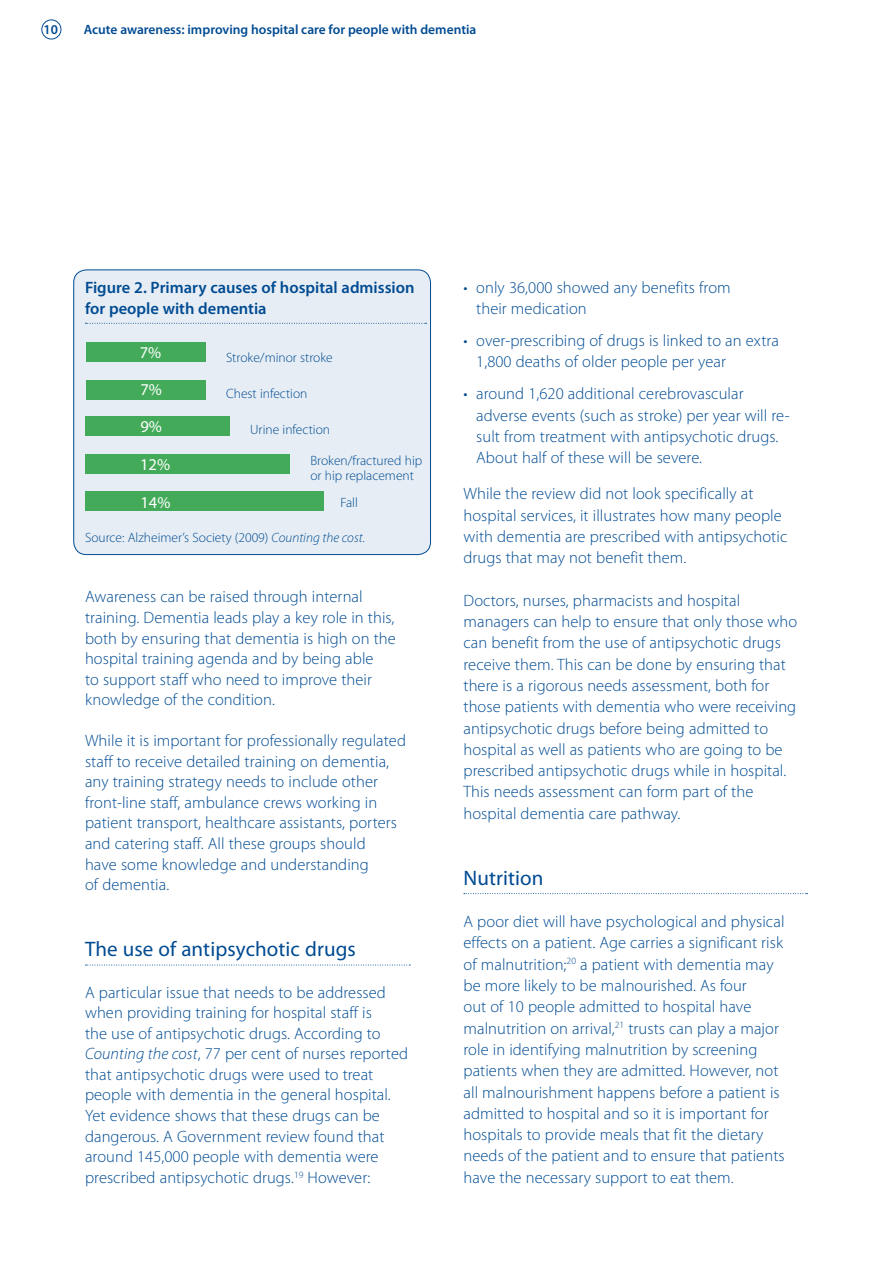
<style>
.page{position:relative;width:893px;height:1263px;background:#fff}
.page>*{position:absolute;margin:0;border:0;box-sizing:border-box;transform-origin:0 0}
.t1{font:21px "Myriad Pro";letter-spacing:.005em;color:#004b92}
.t2{font:300 16.5px/21.3px "Myriad Pro";letter-spacing:.005em;color:#004b92}
.t3{font:600 16.5px/21px "Myriad Pro";color:#004b92}
.t4{font:16.5px "Myriad Pro";color:#fff}
.t5{font:300 13.5px/15px "Myriad Pro";color:#004b92}
.t6{font:600 13.5px "Myriad Pro";color:#004b92}
.s1{font-style:italic}
</style>
<div class="page">
<svg style="left:85px;top:965px;width:325px;height:1px"></svg>
<div style="left:74px;top:270px;width:356px;height:285px;background:#e6edf4;border-radius:13px"></div>
<div style="left:73px;top:269px;width:358px;height:286px;border:1px solid #004b92;border-radius:13px"></div>
<svg style="left:85px;top:323px;width:342px;height:1px"></svg>
<div style="left:86px;top:343px;width:120px;height:19px;background:#43aa59"></div>
<div style="left:86px;top:380px;width:120px;height:19px;background:#43aa59"></div>
<div style="left:85px;top:417px;width:145px;height:19px;background:#43aa59"></div>
<div style="left:86px;top:454px;width:204px;height:19px;background:#43aa59"></div>
<div style="left:85px;top:491px;width:238px;height:20px;background:#43aa59"></div>
<svg style="left:464px;top:893px;width:343px;height:1px"></svg>
<div style="left:41px;top:20px;width:20px;height:19px;border:1px solid #004b92;border-radius:50%"></div>
<p class="t6" style="left:45px;top:22px;width:23px">010</p>
<p class="t6" style="left:84px;top:22px;width:394px">Acute awareness: improving hospital care for people with dementia</p>
<p class="t6" style="left:44px;top:22px;width:16px">10</p>
<p class="t3" style="left:85px;top:278px;width:331px">Figure 2. Primary causes of hospital admission for people with dementia</p>
<p class="t4" style="left:140px;top:344px;width:23px">7%</p>
<p class="t5" style="left:226px;top:350px;width:108px">Stroke/minor stroke</p>
<p class="t4" style="left:140px;top:381px;width:23px">7%</p>
<p class="t4" style="left:140px;top:418px;width:23px">9%</p>
<p class="t4" style="left:140px;top:455px;width:31px">12%</p>
<p class="t4" style="left:140px;top:493px;width:31px">14%</p>
<p class="t5" style="left:226px;top:386px;width:83px">Chest infection</p>
<p class="t5" style="left:250px;top:422px;width:81px">Urine infection</p>
<p class="t5" style="left:310px;top:453px;width:113px">Broken/fractured hip or hip replacement</p>
<p class="t5" style="left:340px;top:495px;width:19px">Fall</p>
<p class="t5" style="left:85px;top:531px;width:282px">Source: Alzheimer’s Society (2009) <span class="s1">Counting the cost.</span></p>
<p class="t2" style="left:85px;top:587px;width:312px;line-height:20.5px">Awareness can be raised through internal training. Dementia leads play a key role in this, both by ensuring that dementia is high on the hospital training agenda and by being able<br>to support staff who need to improve their knowledge of the condition.</p>
<p class="t2" style="left:85px;top:731px;width:322px;line-height:20.5px">While it is important for professionally regulated staff to receive detailed training on dementia, any training strategy needs to include other front-line staff, ambulance crews working in patient transport, healthcare assistants, porters and catering staff. All these groups should<br>have some knowledge and understanding<br>of dementia.</p>
<p class="t1" style="left:85px;top:938px;width:272px">The use of antipsychotic drugs</p>
<p class="t2" style="left:85px;top:982px;width:325px;line-height:20.5px">A particular issue that needs to be addressed when providing training for hospital staff is<br>the use of antipsychotic drugs. According to <span class="s1">Counting the cost</span>, 77 per cent of nurses reported that antipsychotic drugs were used to treat people with dementia in the general hospital.<br>Yet evidence shows that these drugs can be dangerous. A Government review found that around 145,000 people with dementia were prescribed antipsychotic drugs.<sup>19</sup> However:</p>
<p class="t2" style="left:476px;top:277px;width:256px;text-indent:-13px">• only 36,000 showed any benefits from their medication</p>
<p class="t2" style="left:476px;top:330px;width:304px;text-indent:-13px">• over-prescribing of drugs is linked to an extra<br>1,800 deaths of older people per year</p>
<p class="t2" style="left:476px;top:383px;width:315px;text-indent:-13px">• around 1,620 additional cerebrovascular adverse events (such as stroke) per year will re&shy;sult from treatment with antipsychotic drugs.<br>About half of these will be severe.</p>
<p class="t2" style="left:463px;top:483px;width:325px">While the review did not look specifically at hospital services, it illustrates how many people with dementia are prescribed with antipsychotic drugs that may not benefit them.</p>
<p class="t2" style="left:463px;top:590px;width:335px">Doctors, nurses, pharmacists and hospital managers can help to ensure that only those who can benefit from the use of antipsychotic drugs receive them. This can be done by ensuring that there is a rigorous needs assessment, both for those patients with dementia who were receiving antipsychotic drugs before being admitted to hospital as well as patients who are going to be prescribed antipsychotic drugs while in hospital.<br>This needs assessment can form part of the hospital dementia care pathway.</p>
<p class="t1" style="left:463px;top:866px;width:82px">Nutrition</p>
<p class="t2" style="left:463px;top:911px;width:323px">A poor diet will have psychological and physical effects on a patient. Age carries a significant risk of malnutrition;<sup>20</sup> a patient with dementia may be more likely to be malnourished. As four<br>out of 10 people admitted to hospital have malnutrition on arrival,<sup>21</sup> trusts can play a major role in identifying malnutrition by screening patients when they are admitted. However, not all malnourishment happens before a patient is admitted to hospital and so it is important for hospitals to provide meals that fit the dietary needs of the patient and to ensure that patients have the necessary support to eat them.</p>
</div>
